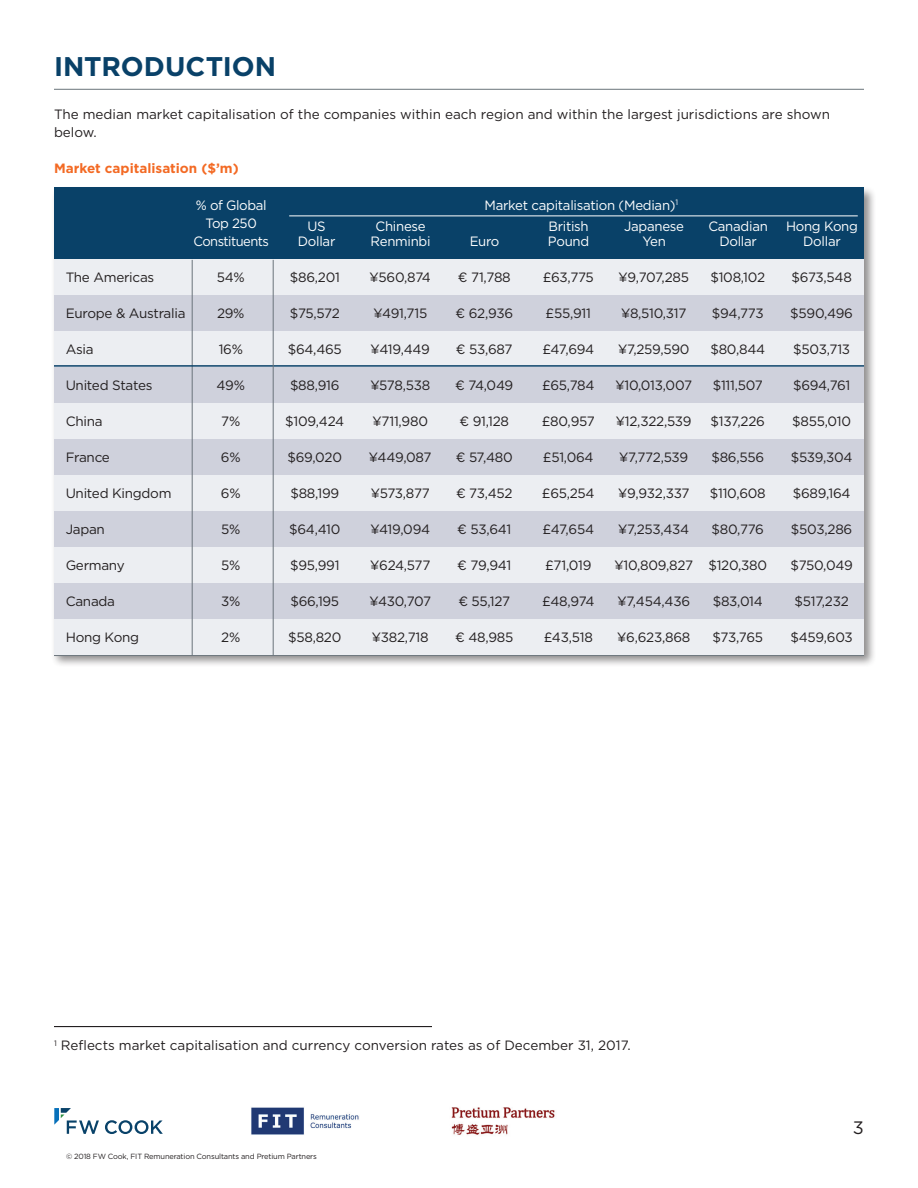
<style>
.page{position:relative;width:918px;height:1188px;background:#fff}
.page>*{position:absolute;margin:0;border:0;box-sizing:border-box;transform-origin:0 0}
.t1{font:700 27px "Gotham";color:#094168}
.t2{font:18px "Gotham";color:#231f20}
.t3{font:13.5px "Gotham";letter-spacing:-.02em;color:#231f20}
.t4{font:13.5px/18px "Gotham";color:#231f20}
.t5{font:13.5px "Gotham";letter-spacing:-.02em;color:#fff}
.t6{font:700 13.5px "Gotham";color:#f36a24}
.t7{font:13.5px "Gotham";letter-spacing:-.04em;color:#fff;scale:.96 1}
.t8{font:7.5px "Gotham";letter-spacing:-.02em;color:#231f20}
</style>
<div class="page">
<img style="left:251px;top:1107px;width:108px;height:28px">
<img style="left:451px;top:1107px;width:104px;height:28px">
<svg style="left:105px;top:1120px;width:58px;height:14px"></svg>
<svg style="left:54px;top:1108px;width:45px;height:26px"></svg>
<hr style="left:54px;top:89px;width:810px;height:1px;background:#6a747b">
<div style="left:51px;top:186px;width:826px;height:482px;background:#231f20;opacity:.5"></div>
<div style="left:54px;top:189px;width:810px;height:466px;background:#eceef2"></div>
<div style="left:54px;top:188px;width:810px;height:71px;background:#094168"></div>
<div style="left:54px;top:295px;width:810px;height:36px;background:#cfd1dc"></div>
<div style="left:54px;top:367px;width:810px;height:36px;background:#cfd1dc"></div>
<div style="left:54px;top:439px;width:810px;height:36px;background:#cfd1dc"></div>
<div style="left:54px;top:511px;width:810px;height:36px;background:#cfd1dc"></div>
<div style="left:54px;top:583px;width:810px;height:36px;background:#cfd1dc"></div>
<hr style="left:54px;top:655px;width:810px;height:1px;background:#6a747b">
<hr style="left:192px;top:260px;width:1px;height:396px;background:#6a747b">
<hr style="left:54px;top:365px;width:810px;height:2px;background:#094168">
<hr style="left:273px;top:260px;width:1px;height:396px;background:#6a747b">
<hr style="left:54px;top:1026px;width:378px;height:1px;background:#231f20">
<hr style="left:289px;top:216px;width:569px;height:1px;background:#fff">
<h1 class="t1" style="left:54px;top:48px;width:224px">Introduction</h1>
<p class="t4" style="left:54px;top:105px;width:778px">The median market capitalisation of the companies within each region and within the largest jurisdictions are shown below.</p>
<p class="t6" style="left:54px;top:159px;width:186px">Market capitalisation ($’m)</p>
<p class="t5" style="left:196px;top:196px;width:72px">% of Global</p>
<p class="t5" style="left:484px;top:196px;width:195px">Market capitalisation (Median)<sup>1</sup></p>
<p class="t5" style="left:206px;top:214px;width:53px">Top 250</p>
<p class="t5" style="left:308px;top:217px;width:20px">US</p>
<p class="t5" style="left:375px;top:217px;width:52px">Chinese</p>
<p class="t5" style="left:548px;top:217px;width:42px">British</p>
<p class="t5" style="left:624px;top:217px;width:61px">Japanese</p>
<p class="t5" style="left:708px;top:217px;width:61px">Canadian</p>
<p class="t5" style="left:786px;top:217px;width:73px">Hong Kong</p>
<p class="t7" style="left:193px;top:232px;width:80px">Constituents</p>
<p class="t5" style="left:298px;top:232px;width:39px">Dollar</p>
<p class="t5" style="left:371px;top:232px;width:61px">Renminbi</p>
<p class="t5" style="left:470px;top:232px;width:31px">Euro</p>
<p class="t5" style="left:548px;top:232px;width:43px">Pound</p>
<p class="t5" style="left:642px;top:232px;width:25px">Yen</p>
<p class="t5" style="left:719px;top:232px;width:39px">Dollar</p>
<p class="t5" style="left:803px;top:232px;width:39px">Dollar</p>
<p class="t3" style="left:66px;top:268px;width:90px">The Americas</p>
<p class="t3" style="left:217px;top:268px;width:30px">54%</p>
<p class="t3" style="left:290px;top:268px;width:52px">$86,201</p>
<p class="t3" style="left:370px;top:268px;width:63px">¥560,874</p>
<p class="t3" style="left:458px;top:268px;width:54px">€ 71,788</p>
<p class="t3" style="left:543px;top:268px;width:53px">£63,775</p>
<p class="t3" style="left:619px;top:268px;width:72px">¥9,707,285</p>
<p class="t3" style="left:710px;top:268px;width:56px">$108,102</p>
<p class="t3" style="left:792px;top:268px;width:62px">$673,548</p>
<p class="t3" style="left:66px;top:304px;width:121px">Europe &amp; Australia</p>
<p class="t3" style="left:217px;top:304px;width:29px">29%</p>
<p class="t3" style="left:290px;top:304px;width:51px">$75,572</p>
<p class="t3" style="left:373px;top:304px;width:55px">¥491,715</p>
<p class="t3" style="left:456px;top:304px;width:59px">€ 62,936</p>
<p class="t3" style="left:546px;top:304px;width:47px">£55,911</p>
<p class="t3" style="left:621px;top:304px;width:67px">¥8,510,317</p>
<p class="t3" style="left:712px;top:304px;width:53px">$94,773</p>
<p class="t3" style="left:790px;top:304px;width:64px">$590,496</p>
<p class="t3" style="left:66px;top:340px;width:29px">Asia</p>
<p class="t3" style="left:219px;top:340px;width:26px">16%</p>
<p class="t3" style="left:288px;top:340px;width:56px">$64,465</p>
<p class="t3" style="left:371px;top:340px;width:61px">¥419,449</p>
<p class="t3" style="left:456px;top:340px;width:58px">€ 53,687</p>
<p class="t3" style="left:542px;top:340px;width:53px">£47,694</p>
<p class="t3" style="left:618px;top:340px;width:73px">¥7,259,590</p>
<p class="t3" style="left:710px;top:340px;width:56px">$80,844</p>
<p class="t3" style="left:793px;top:340px;width:59px">$503,713</p>
<p class="t3" style="left:66px;top:376px;width:88px">United States</p>
<p class="t3" style="left:217px;top:376px;width:30px">49%</p>
<p class="t3" style="left:290px;top:376px;width:51px">$88,916</p>
<p class="t3" style="left:370px;top:376px;width:61px">¥578,538</p>
<p class="t3" style="left:455px;top:376px;width:60px">€ 74,049</p>
<p class="t3" style="left:542px;top:376px;width:54px">£65,784</p>
<p class="t3" style="left:616px;top:376px;width:78px">¥10,013,007</p>
<p class="t3" style="left:713px;top:376px;width:52px">$111,507</p>
<p class="t3" style="left:793px;top:376px;width:59px">$694,761</p>
<p class="t3" style="left:66px;top:412px;width:38px">China</p>
<p class="t3" style="left:221px;top:412px;width:21px">7%</p>
<p class="t3" style="left:285px;top:412px;width:60px">$109,424</p>
<p class="t3" style="left:373px;top:412px;width:57px">¥711,980</p>
<p class="t3" style="left:460px;top:412px;width:51px">€ 91,128</p>
<p class="t3" style="left:542px;top:412px;width:54px">£80,957</p>
<p class="t3" style="left:616px;top:412px;width:77px">¥12,322,539</p>
<p class="t3" style="left:711px;top:412px;width:56px">$137,226</p>
<p class="t3" style="left:792px;top:412px;width:60px">$855,010</p>
<p class="t3" style="left:66px;top:448px;width:46px">France</p>
<p class="t3" style="left:221px;top:448px;width:21px">6%</p>
<p class="t3" style="left:288px;top:448px;width:56px">$69,020</p>
<p class="t3" style="left:369px;top:448px;width:64px">¥449,087</p>
<p class="t3" style="left:456px;top:448px;width:58px">€ 57,480</p>
<p class="t3" style="left:543px;top:448px;width:52px">£51,064</p>
<p class="t3" style="left:619px;top:448px;width:70px">¥7,772,539</p>
<p class="t3" style="left:711px;top:448px;width:54px">$86,556</p>
<p class="t3" style="left:791px;top:448px;width:63px">$539,304</p>
<p class="t3" style="left:66px;top:484px;width:107px">United Kingdom</p>
<p class="t3" style="left:221px;top:484px;width:21px">6%</p>
<p class="t3" style="left:290px;top:484px;width:50px">$88,199</p>
<p class="t3" style="left:371px;top:484px;width:61px">¥573,877</p>
<p class="t3" style="left:456px;top:484px;width:58px">€ 73,452</p>
<p class="t3" style="left:542px;top:484px;width:54px">£65,254</p>
<p class="t3" style="left:618px;top:484px;width:73px">¥9,932,337</p>
<p class="t3" style="left:710px;top:484px;width:57px">$110,608</p>
<p class="t3" style="left:793px;top:484px;width:59px">$689,164</p>
<p class="t3" style="left:66px;top:520px;width:41px">Japan</p>
<p class="t3" style="left:221px;top:520px;width:21px">5%</p>
<p class="t3" style="left:289px;top:520px;width:53px">$64,410</p>
<p class="t3" style="left:370px;top:520px;width:61px">¥419,094</p>
<p class="t3" style="left:457px;top:520px;width:56px">€ 53,641</p>
<p class="t3" style="left:543px;top:520px;width:53px">£47,654</p>
<p class="t3" style="left:618px;top:520px;width:73px">¥7,253,434</p>
<p class="t3" style="left:712px;top:520px;width:54px">$80,776</p>
<p class="t3" style="left:791px;top:520px;width:63px">$503,286</p>
<p class="t3" style="left:66px;top:556px;width:61px">Germany</p>
<p class="t3" style="left:221px;top:556px;width:21px">5%</p>
<p class="t3" style="left:290px;top:556px;width:51px">$95,991</p>
<p class="t3" style="left:370px;top:556px;width:62px">¥624,577</p>
<p class="t3" style="left:457px;top:556px;width:55px">€ 79,941</p>
<p class="t3" style="left:545px;top:556px;width:48px">£71,019</p>
<p class="t3" style="left:615px;top:556px;width:154px">¥10,809,827 $120,380</p>
<p class="t3" style="left:791px;top:556px;width:64px">$750,049</p>
<p class="t3" style="left:66px;top:592px;width:51px">Canada</p>
<p class="t3" style="left:221px;top:592px;width:21px">3%</p>
<p class="t3" style="left:290px;top:592px;width:50px">$66,195</p>
<p class="t3" style="left:369px;top:592px;width:63px">¥430,707</p>
<p class="t3" style="left:458px;top:592px;width:53px">€ 55,127</p>
<p class="t3" style="left:542px;top:592px;width:54px">£48,974</p>
<p class="t3" style="left:618px;top:592px;width:74px">¥7,454,436</p>
<p class="t3" style="left:713px;top:592px;width:52px">$83,014</p>
<p class="t3" style="left:795px;top:592px;width:56px">$517,232</p>
<p class="t3" style="left:66px;top:628px;width:75px">Hong Kong</p>
<p class="t3" style="left:221px;top:628px;width:21px">2%</p>
<p class="t3" style="left:288px;top:628px;width:55px">$58,820</p>
<p class="t3" style="left:372px;top:628px;width:58px">¥382,718</p>
<p class="t3" style="left:455px;top:628px;width:60px">€ 48,985</p>
<p class="t3" style="left:544px;top:628px;width:51px">£43,518</p>
<p class="t3" style="left:617px;top:628px;width:75px">¥6,623,868</p>
<p class="t3" style="left:712px;top:628px;width:52px">$73,765</p>
<p class="t3" style="left:790px;top:628px;width:64px">$459,603</p>
<p class="t4" style="left:54px;top:1036px;width:578px"><sup>1</sup> Reflects market capitalisation and currency conversion rates as of December 31, 2017.</p>
<p class="t8" style="left:66px;top:1152px;width:252px">© 2018 FW Cook, FIT Remuneration Consultants and Pretium Partners</p>
<h2 class="t2" style="left:853px;top:1116px;width:13px">3</h2>
</div>
